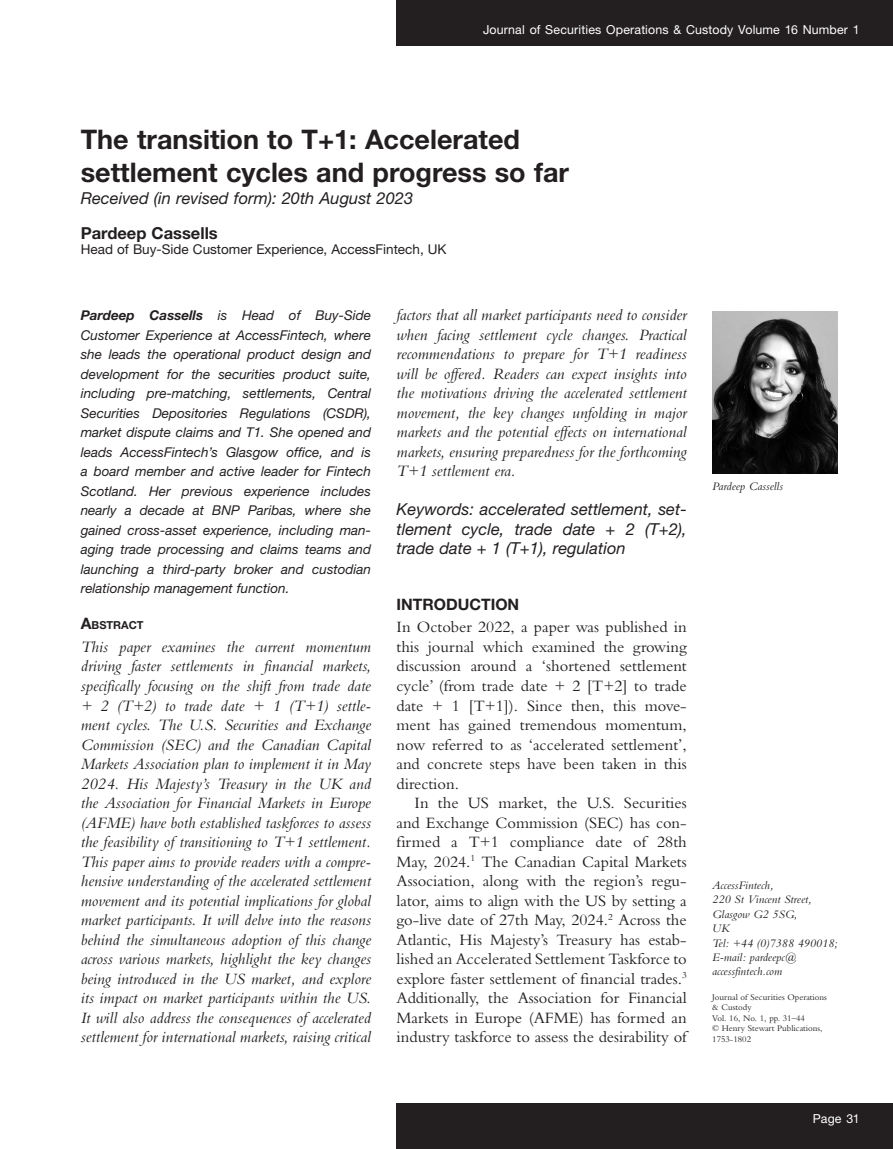
<style>
.page{position:relative;width:893px;height:1149px;background:#fff}
.page>*{position:absolute;margin:0;border:0;box-sizing:border-box;transform-origin:0 0}
.t1{font:700 27px/33px "Helvetica Neue LT Pro";color:#231f20}
.abstract{font:italic 16.5px/19.5px "Bembo MT Pro";color:#231f20;text-align:justify}
.text_indent{font:16.5px/19.5px "Bembo MT Pro";color:#231f20;text-align:justify}
.text{font:16.5px/19.5px "Bembo MT Pro";color:#231f20;text-align:justify}
.keywords{font:italic 16.5px/19.5px "Helvetica Neue LT Pro";color:#231f20;text-align:justify}
.ch_received{font:italic 16.5px "Helvetica Neue LT Pro";color:#231f20}
.ch_author{font:700 16.5px "Helvetica Neue LT Pro";color:#231f20}
.a_head{font:700 15.75px "Helvetica Neue LT Pro";color:#231f20}
.ch_author_bio{font:italic 13.5px/19.5px "Helvetica Neue LT Pro";color:#231f20;text-align:justify}
.ch_affiliation{font:13.5px "Helvetica Neue LT Pro";color:#231f20}
.t2{font:12.3px "Helvetica Neue LT Pro";letter-spacing:.01em;color:#fff}
.ch_affiliation_footn{font:italic 12px/14.4px "Bembo MT Pro";color:#231f20}
.captions__author{font:italic 12px "Bembo MT Pro";color:#231f20}
.abstract_head{font:700 10.95px "Helvetica Neue LT Pro";color:#231f20}
.t3{font:9px/10.5px "Bembo MT Pro";color:#231f20}
.s1{font-weight:700}
.s2{font-size:15.75px}
</style>
<div class="page">
<div style="left:397px;top:1103px;width:496px;height:45px;background:#231f20"></div>
<div style="left:397px;top:0;width:496px;height:46px;background:#231f20"></div>
<img style="left:712px;top:311px;width:126px;height:162px">
<p class="t2" style="left:483px;top:22px;width:378px">Journal of Securities Operations &amp; Custody Volume 16 Number 1</p>
<p class="t1" style="left:81px;top:122px;width:490px">The transition to T+1: Accelerated settlement cycles and progress so far</p>
<p class="ch_received" style="left:81px;top:188px;width:334px">Received (in revised form): 20th August 2023</p>
<p class="ch_author" style="left:81px;top:222px;width:139px">Pardeep Cassells</p>
<p class="ch_affiliation" style="left:81px;top:240px;width:367px">Head of Buy-Side Customer Experience, AccessFintech, UK</p>
<p class="ch_author_bio" style="left:81px;top:305px;width:292px"><span class="s1">Pardeep Cassells</span> is Head of Buy-Side Customer Experience at AccessFintech, where she leads the operational product design and development for the securities product suite, including pre-matching, settlements, Central Securities Depositories Regulations (CSDR), market dispute claims and T1. She opened and leads AccessFintech’s Glasgow office, and is a board member and active leader for Fintech Scotland. Her previous experience includes nearly a decade at BNP Paribas, where she gained cross-asset experience, including man&shy;aging trade processing and claims teams and launching a third-party broker and custodian relationship management function.</p>
<p class="abstract_head" style="left:81px;top:618px;width:64px"><span class="s2">A</span>BSTRACT</p>
<p class="abstract" style="left:81px;top:636px;width:292px">This paper examines the current momentum driving faster settlements in financial markets, specifically focusing on the shift from trade date + 2 (T+2) to trade date + 1 (T+1) settle&shy;ment cycles. The U.S. Securities and Exchange Commission (SEC) and the Canadian Capital Markets Association plan to implement it in May 2024. His Majesty’s Treasury in the UK and the Association for Financial Markets in Europe (AFME) have both established taskforces to assess the feasibility of transitioning to T+1 settlement.<br>This paper aims to provide readers with a compre&shy;hensive understanding of the accelerated settlement movement and its potential implications for global market participants. It will delve into the reasons behind the simultaneous adoption of this change across various markets, highlight the key changes being introduced in the US market, and explore its impact on market participants within the US.<br>It will also address the consequences of accelerated settlement for international markets, raising critical</p>
<p class="abstract" style="left:396px;top:305px;width:292px">factors that all market participants need to consider when facing settlement cycle changes. Practical recommendations to prepare for T+1 readiness will be offered. Readers can expect insights into the motivations driving the accelerated settlement movement, the key changes unfolding in major markets and the potential effects on international markets, ensuring preparedness for the forthcoming T+1 settlement era.</p>
<p class="keywords" style="left:396px;top:499px;width:292px">Keywords: accelerated settlement, set&shy;tlement cycle, trade date + 2 (T+2), trade date + 1 (T+1), regulation</p>
<p class="a_head" style="left:396px;top:594px;width:124px">INTRODUCTION</p>
<p class="text" style="left:396px;top:617px;width:292px">In October 2022, a paper was published in this journal which examined the growing discussion around a ‘shortened settlement cycle’ (from trade date + 2 [T+2] to trade date + 1 [T+1]). Since then, this move&shy;ment has gained tremendous momentum, now referred to as ‘accelerated settlement’, and concrete steps have been taken in this direction.</p>
<p class="text_indent" style="left:396px;top:792px;width:292px;text-indent:18px">In the US market, the U.S. Securities and Exchange Commission (SEC) has con&shy;firmed a T+1 compliance date of 28th May, 2024.<sup>1</sup> The Canadian Capital Markets Association, along with the region’s regu&shy;lator, aims to align with the US by setting a go-live date of 27th May, 2024.<sup>2</sup> Across the Atlantic, His Majesty’s Treasury has estab&shy;lished an Accelerated Settlement Taskforce to explore faster settlement of financial trades.<sup>3<br></sup>Additionally, the Association for Financial Markets in Europe (AFME) has formed an industry taskforce to assess the desirability of</p>
<p class="captions__author" style="left:712px;top:479px;width:72px">Pardeep Cassells</p>
<p class="ch_affiliation_footn" style="left:712px;top:877px;width:101px">AccessFintech,<br>220 St Vincent Street,<br>Glasgow G2 5SG,<br>UK</p>
<p class="ch_affiliation_footn" style="left:712px;top:935px;width:127px">Tel: +44 (0)7388 490018;<br>E-mail: pardeepc@ accessfintech.com</p>
<p class="t3" style="left:712px;top:991px;width:116px">Journal of Securities Operations &amp; Custody<br>Vol. 16, No. 1, pp. 31–44<br>© Henry Stewart Publications,<br>1753-1802</p>
<p class="t2" style="left:813px;top:1110px;width:48px">Page 31</p>
</div>
